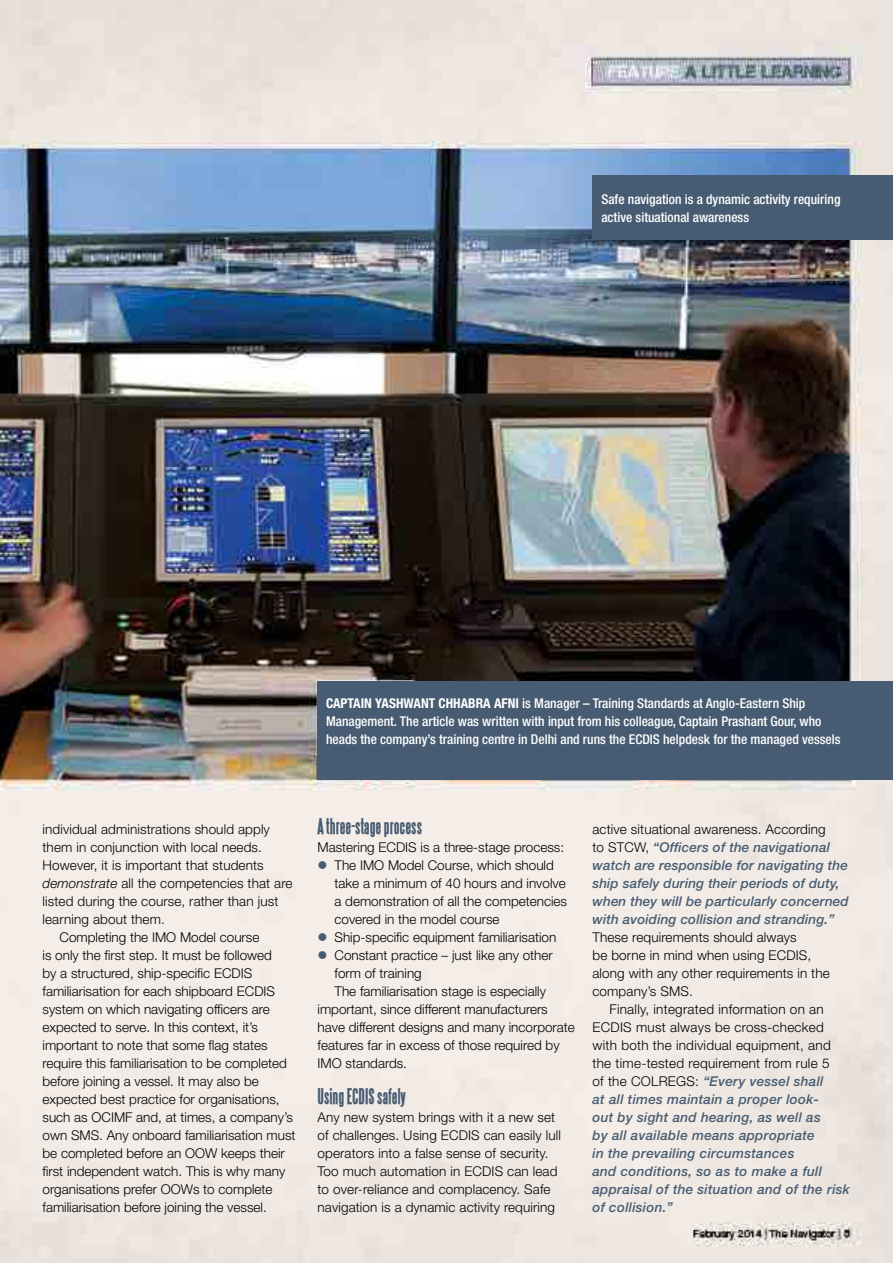
<style>
.page{position:relative;width:893px;height:1263px;background:#fff}
.page>*{position:absolute;margin:0;border:0;box-sizing:border-box;transform-origin:0 0}
.t1{font:700 19.5px "Steelfish";color:#475c72}
.t2{font:300 13.5px/18px "Helvetica Neue LT Std";color:#000}
.t3{font:italic 500 13.5px/18px "Helvetica Neue LT Std";letter-spacing:.02em;color:#475c72}
.t4{font:500 condensed 13.5px/18px "Helvetica Neue LT Std";color:#fff}
.s1{font-weight:700}
.s2{font-style:italic}
.s3{font-weight:300;font-style:normal;color:#000}
</style>
<div class="page">
<img style="left:0;top:0;width:893px;height:1263px">
<div style="left:317px;top:681px;width:576px;height:99px;background:#475c72"></div>
<div style="left:593px;top:175px;width:300px;height:65px;background:#475c72"></div>
<svg style="left:319px;top:861px;width:7px;height:8px"></svg>
<svg style="left:319px;top:933px;width:7px;height:8px"></svg>
<svg style="left:319px;top:951px;width:7px;height:8px"></svg>
<p class="t4" style="left:601px;top:190px;width:241px">Safe navigation is a dynamic activity requiring active situational awareness</p>
<p class="t4" style="left:326px;top:694px;width:516px"><span class="s1">CAPTAIN YASHWANT CHHABRA AFNI</span> is Manager – Training Standards at Anglo-Eastern Ship<br>Management. The article was written with input from his colleague, Captain Prashant Gour, who heads the company’s training centre in Delhi and runs the ECDIS helpdesk for the managed vessels</p>
<p class="t2" style="left:43px;top:819px;width:229px">individual administrations should apply</p>
<p class="t2" style="left:43px;top:837px;width:221px">them in conjunction with local needs.</p>
<p class="t2" style="left:43px;top:855px;width:223px">However, it is important that students</p>
<p class="t2" style="left:43px;top:873px;width:251px"><span class="s2">demonstrate</span> all the competencies that are</p>
<p class="t2" style="left:43px;top:891px;width:237px">listed during the course, rather than just</p>
<p class="t2" style="left:43px;top:909px;width:124px">learning about them.</p>
<p class="t2" style="left:60px;top:927px;width:201px">Completing the IMO Model course</p>
<p class="t2" style="left:43px;top:945px;width:231px">is only the first step. It must be followed</p>
<p class="t2" style="left:43px;top:963px;width:211px">by a structured, ship-specific ECDIS</p>
<p class="t2" style="left:43px;top:981px;width:234px">familiarisation for each shipboard ECDIS</p>
<p class="t2" style="left:43px;top:999px;width:229px">system on which navigating officers are</p>
<p class="t2" style="left:43px;top:1017px;width:217px">expected to serve. In this context, it’s</p>
<p class="t2" style="left:43px;top:1035px;width:227px">important to note that some flag states</p>
<p class="t2" style="left:43px;top:1053px;width:246px">require this familiarisation to be completed</p>
<p class="t2" style="left:43px;top:1071px;width:218px">before joining a vessel. It may also be</p>
<p class="t2" style="left:43px;top:1089px;width:239px">expected best practice for organisations,</p>
<p class="t2" style="left:43px;top:1107px;width:252px">such as OCIMF and, at times, a company’s</p>
<p class="t2" style="left:43px;top:1125px;width:255px">own SMS. Any onboard familiarisation must</p>
<p class="t2" style="left:43px;top:1143px;width:244px">be completed before an OOW keeps their</p>
<p class="t2" style="left:43px;top:1161px;width:244px">first independent watch. This is why many</p>
<p class="t2" style="left:43px;top:1179px;width:232px">organisations prefer OOWs to complete</p>
<p class="t2" style="left:43px;top:1197px;width:226px">familiarisation before joining the vessel.</p>
<h1 class="t1" style="left:317px;top:815px;width:106px">A three-stage process</h1>
<p class="t2" style="left:317px;top:837px;width:248px">Mastering ECDIS is a three-stage process:</p>
<p class="t2" style="left:334px;top:855px;width:221px">The IMO Model Course, which should</p>
<p class="t2" style="left:334px;top:873px;width:233px">take a minimum of 40 hours and involve</p>
<p class="t2" style="left:334px;top:891px;width:234px">a demonstration of all the competencies</p>
<p class="t2" style="left:334px;top:909px;width:167px">covered in the model course</p>
<p class="t2" style="left:334px;top:927px;width:223px">Ship-specific equipment familiarisation</p>
<p class="t2" style="left:334px;top:945px;width:220px">Constant practice – just like any other</p>
<p class="t2" style="left:334px;top:963px;width:89px">form of training</p>
<p class="t2" style="left:334px;top:981px;width:213px">The familiarisation stage is especially</p>
<p class="t2" style="left:317px;top:999px;width:232px">important, since different manufacturers</p>
<p class="t2" style="left:317px;top:1017px;width:259px">have different designs and many incorporate</p>
<p class="t2" style="left:317px;top:1035px;width:244px">features far in excess of those required by</p>
<p class="t2" style="left:317px;top:1053px;width:91px">IMO standards.</p>
<h1 class="t1" style="left:317px;top:1085px;width:90px">Using ECDIS safely</h1>
<p class="t2" style="left:317px;top:1107px;width:245px">Any new system brings with it a new set of challenges. Using ECDIS can easily lull operators into a false sense of security.<br>Too much automation in ECDIS can lead to over-reliance and complacency. Safe navigation is a dynamic activity requiring</p>
<p class="t3" style="left:592px;top:820px;width:258px"><span class="s3">active situational awareness. According<br>to STCW,</span> “Officers of the navigational watch are responsible for navigating the ship safely during their periods of duty, when they will be particularly concerned with avoiding collision and stranding.”</p>
<p class="t2" style="left:592px;top:927px;width:239px">These requirements should always<br>be borne in mind when using ECDIS, along with any other requirements in the company’s SMS.</p>
<p class="t3" style="left:592px;top:1000px;width:259px;text-indent:17px"><span class="s3">Finally, integrated information on an ECDIS must always be cross-checked with both the individual equipment, and the time-tested requirement from rule 5<br>of the COLREGS:</span> “Every vessel shall<br>at all times maintain a proper look-<br>out by sight and hearing, as well as<br>by all available means appropriate<br>in the prevailing circumstances<br>and conditions, so as to make a full appraisal of the situation and of the risk of collision.”</p>
</div>
